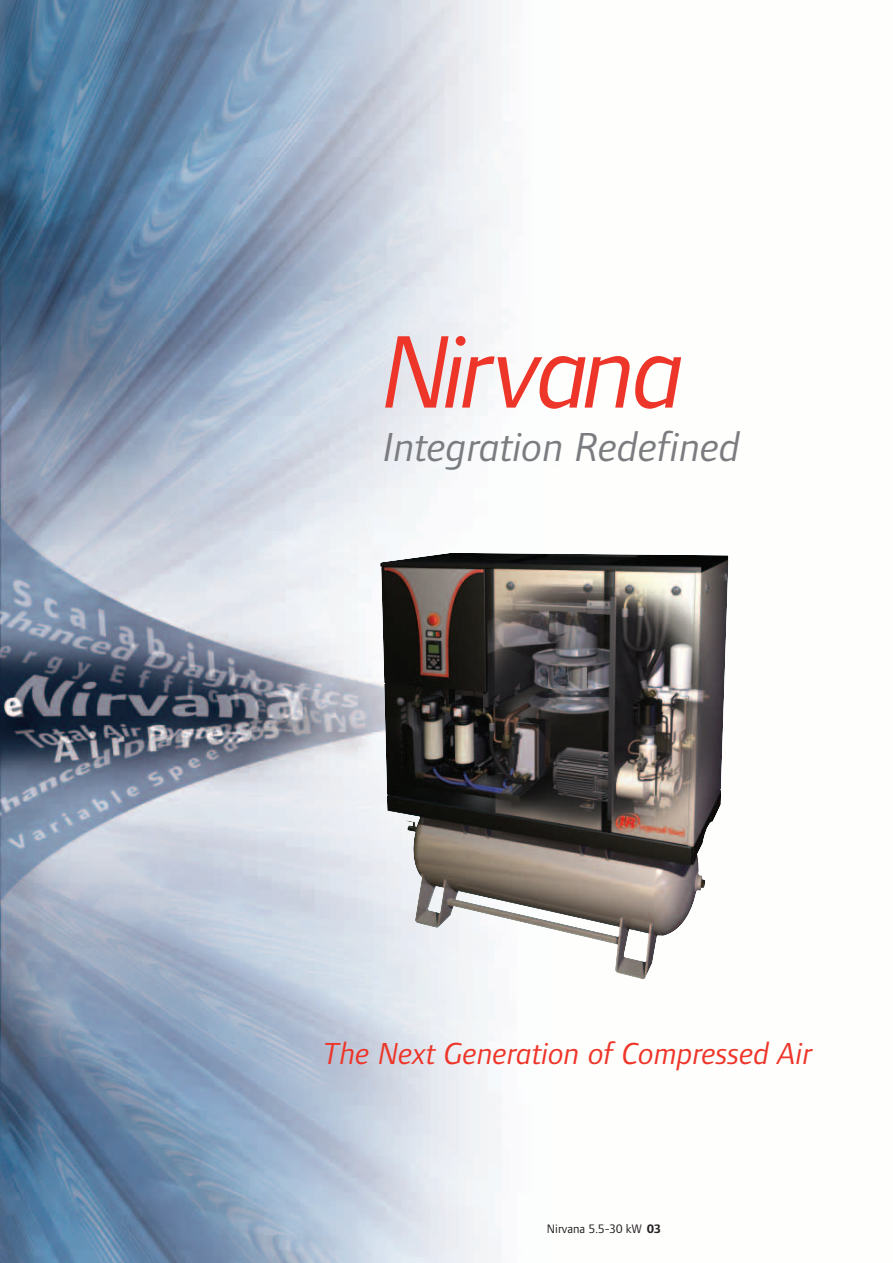
<style>
.page{position:relative;width:893px;height:1263px;background:#fff}
.page>*{position:absolute;margin:0;border:0;box-sizing:border-box;transform-origin:0 0}
.t1{font:italic 106.95px "Foundry Form Sans";letter-spacing:-.045em;color:#ee3529}
.t2{font:italic 42px "Foundry Form Sans";color:#7a7c7f}
.t3{font:italic 31.5px "Foundry Form Sans";color:#ee3529}
.t4{font:12.75px "Foundry Form Sans";color:#231f20}
.s1{font-weight:700}
</style>
<div class="page">
<img style="left:0;top:0;width:729px;height:1263px">
<img style="left:380px;top:553px;width:348px;height:427px">
<h1 class="t1" style="left:383px;top:332px;width:305px">Nirvana</h1>
<h2 class="t2" style="left:384px;top:431px;width:358px">Integration Redefined</h2>
<p class="t3" style="left:323px;top:1042px;width:490px">The Next Generation of Compressed Air</p>
<p class="t4" style="left:547px;top:1223px;width:115px">Nirvana 5.5-30 kW <span class="s1">03</span></p>
</div>
